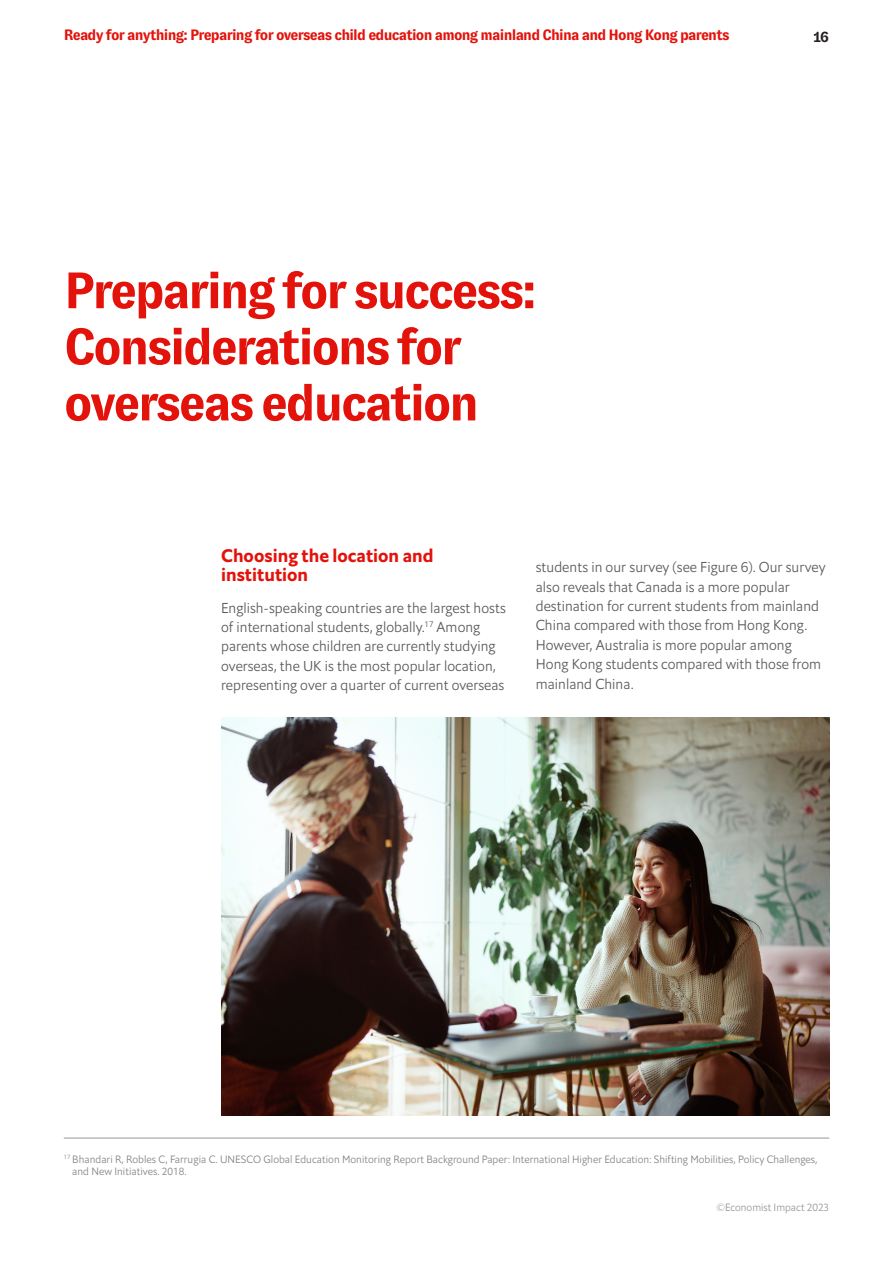
<style>
.page{position:relative;width:893px;height:1263px;background:#fff}
.page>*{position:absolute;margin:0;border:0;box-sizing:border-box;transform-origin:0 0}
._1__Header{font:700 51px/56.1px "GT Zirkon";letter-spacing:-.05em;color:#e3120b}
._2__Page_subheader{font:18px/19.2px "Econ Sans Bol";letter-spacing:.005em;color:#e3120b}
.t1{font:700 15px "GT Zirkon";letter-spacing:-.05em;color:#e3120b}
.t2{font:700 15px "GT Zirkon";color:#231f20}
._4__Body_text{font:14.25px/19.5px "Econ Sans Lig";letter-spacing:.005em;color:#57585a}
._9__Footer{font:10.5px/12px "Econ Sans Lig";letter-spacing:.005em;color:#808285}
.t3{font:10.5px "Econ Sans Lig";color:#939598}
</style>
<div class="page">
<hr style="left:64px;top:1138px;width:765px;height:1px;background:#939598">
<img style="left:221px;top:717px;width:608px;height:398px">
<p class="t1" style="left:64px;top:27px;width:667px">Ready for anything: Preparing for overseas child education among mainland China and Hong Kong parents</p>
<p class="t2" style="left:814px;top:28px;width:17px">16</p>
<p class="_1__Header" style="left:64px;top:263px;width:474px">Preparing for success:<br>Considerations for overseas education</p>
<p class="_2__Page_subheader" style="left:221px;top:546px;width:214px">Choosing the location and institution</p>
<p class="_4__Body_text" style="left:221px;top:598px;width:286px">English-speaking countries are the largest hosts of international students, globally.<sup>17</sup> Among parents whose children are currently studying overseas, the UK is the most popular location, representing over a quarter of current overseas</p>
<p class="_4__Body_text" style="left:536px;top:557px;width:291px">students in our survey (see Figure 6). Our survey also reveals that Canada is a more popular destination for current students from mainland China compared with those from Hong Kong.<br>However, Australia is more popular among Hong Kong students compared with those from mainland China.</p>
<p class="_9__Footer" style="left:72px;top:1153px;width:747px;text-indent:-9px"><sup>17</sup> Bhandari R, Robles C, Farrugia C. UNESCO Global Education Monitoring Report Background Paper: International Higher Education: Shifting Mobilities, Policy Challenges, and New Initiatives. 2018.</p>
<p class="t3" style="left:716px;top:1201px;width:114px">©Economist Impact 2023</p>
</div>
